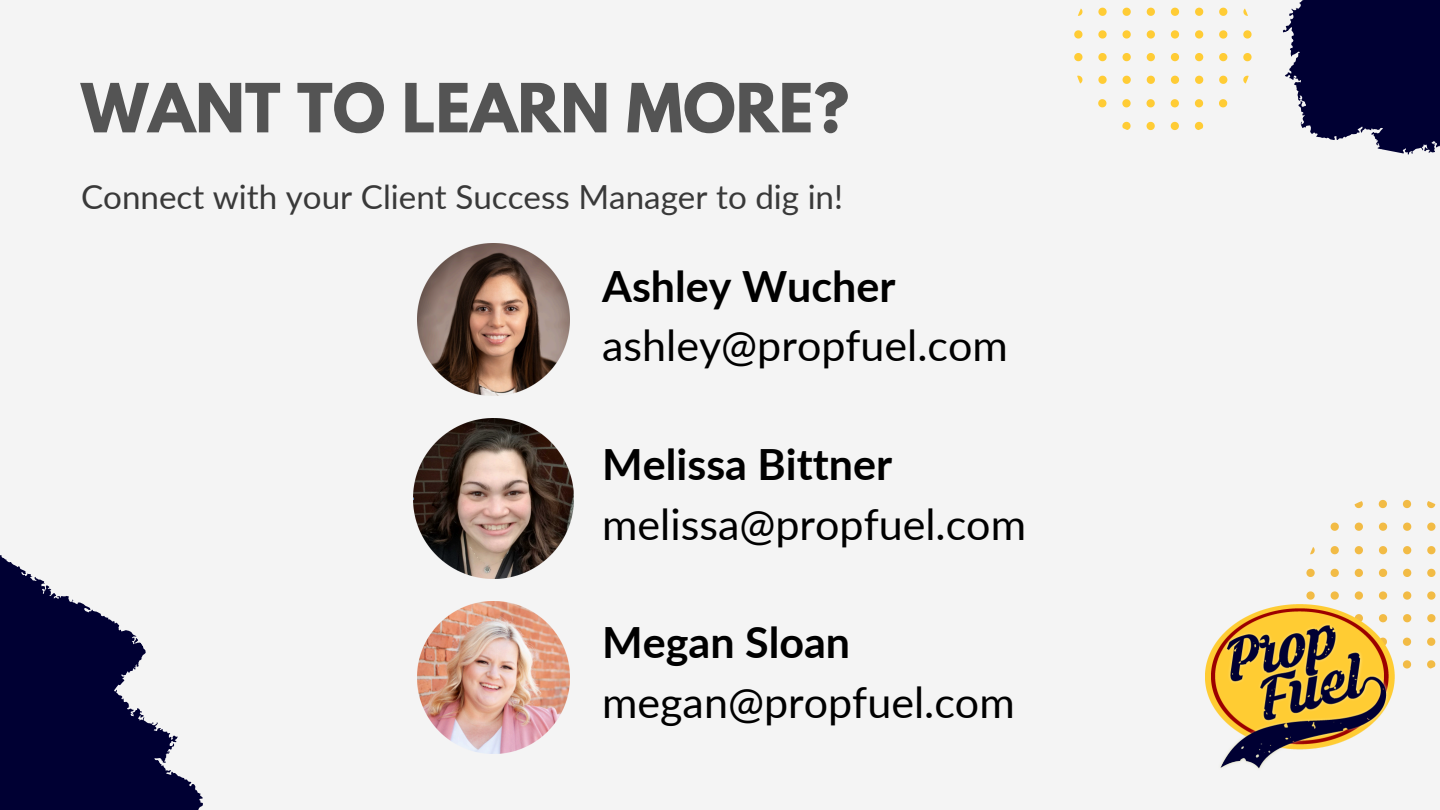
<style>
.page{position:relative;width:1440px;height:810px;background:#f4f4f4}
.page>*{position:absolute;margin:0;border:0;box-sizing:border-box;transform-origin:0 0}
.t1{font:700 60px "League Spartan";color:#545454}
.t2{font:43.05px/59.4px "Lato";color:#000}
.t3{font:33.15px "Lato";color:#393939}
.s1{font-weight:700}
</style>
<div class="page">
<svg style="left:0;top:555px;width:203px;height:255px;fill:#003"></svg>
<svg style="left:1074px;top:7px;width:178px;height:123px"></svg>
<svg style="left:1282px;top:0;width:158px;height:155px"></svg>
<img style="left:418px;top:243px;width:151px;height:152px">
<img style="left:418px;top:602px;width:151px;height:151px">
<img style="left:414px;top:419px;width:160px;height:159px">
<svg style="left:1306px;top:500px;width:130px;height:169px"></svg>
<img style="left:1205px;top:605px;width:189px;height:164px">
<h1 class="t1" style="left:81px;top:78px;width:770px">WANT TO LEARN MORE?</h1>
<p class="t3" style="left:81px;top:176px;width:764px">Connect with your Client Success Manager to dig in!</p>
<p class="t2" style="left:602px;top:256px;width:407px"><span class="s1">Ashley Wucher </span>ashley@propfuel.com</p>
<h2 class="t2" style="left:602px;top:434px;width:425px"><span class="s1">Melissa Bittner </span>melissa@propfuel.com</h2>
<h2 class="t2" style="left:602px;top:612px;width:414px"><span class="s1">Megan Sloan </span>megan@propfuel.com</h2>
</div>
